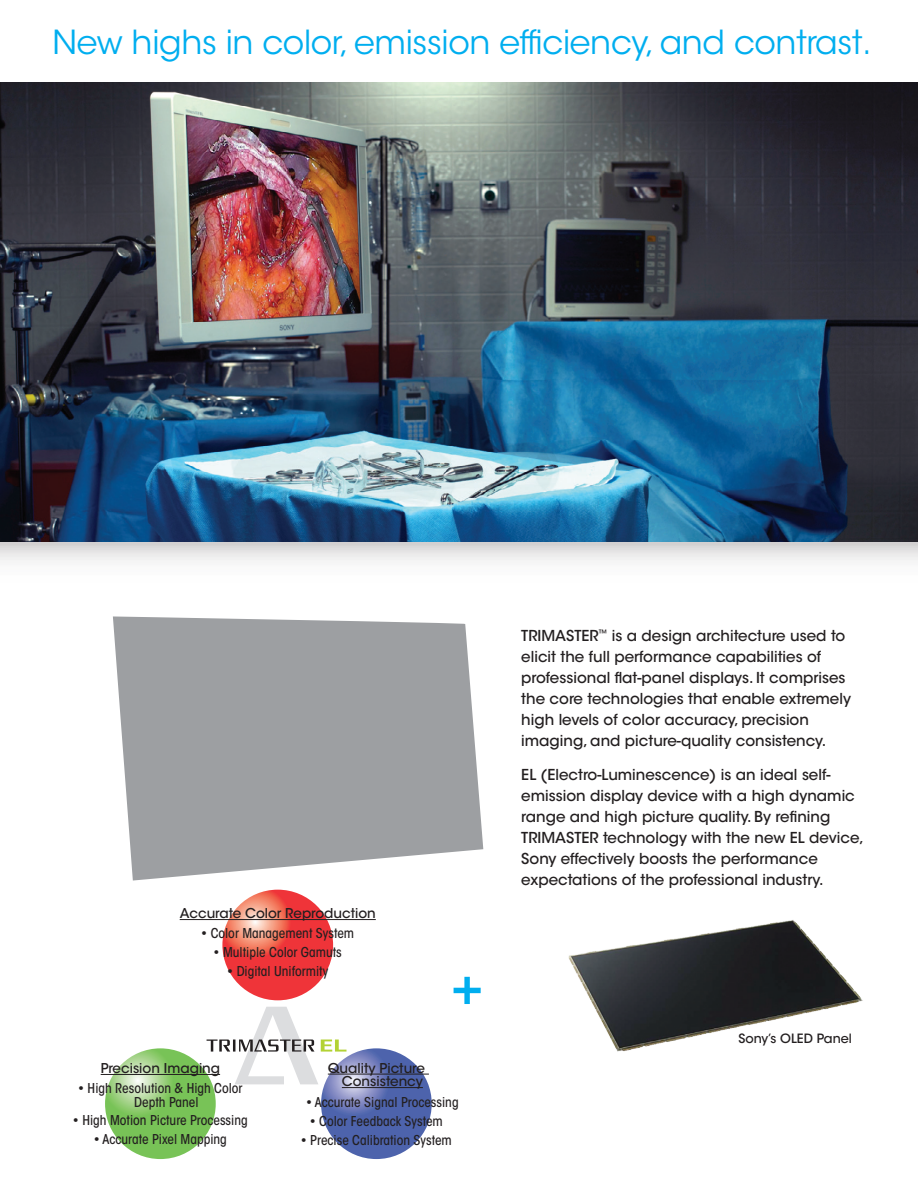
<style>
.page{position:relative;width:918px;height:1188px;background:#fff}
.page>*{position:absolute;margin:0;border:0;box-sizing:border-box;transform-origin:0 0}
.t1{font:500 54px "ITC Avant Garde Std";color:#00aeef}
.Body_copy{font:33px "ITC Avant Garde Std";letter-spacing:-.01em;color:#00aeef}
.t2{font:500 15px/21px "ITC Avant Garde Std";color:#231f20}
.t3{font:500 condensed 13.5px/13.5px "ITC Avant Garde Std";color:#231f20}
.t4{font:500 13.5px/13.5px "ITC Avant Garde Std";color:#231f20;text-align:right}
.t5{font:500 12.75px "ITC Avant Garde Std";color:#231f20}
</style>
<div class="page">
<svg style="left:105px;top:1048px;width:111px;height:111px;background:#8ac96c"></svg>
<svg style="left:222px;top:890px;width:111px;height:110px;background:#f0514d"></svg>
<svg style="left:321px;top:1048px;width:111px;height:111px;background:#6071b3"></svg>
<img style="left:0;top:83px;width:918px;height:459px">
<svg style="left:0;top:542px;width:918px;height:19px"></svg>
<img style="left:568px;top:920px;width:295px;height:132px">
<svg style="left:207px;top:1007px;width:139px;height:77px"></svg>
<hr style="left:328px;top:1074px;width:101px;height:1px;background:#231f20">
<hr style="left:342px;top:1087px;width:81px;height:1px;background:#231f20">
<hr style="left:101px;top:1074px;width:119px;height:1px;background:#231f20">
<hr style="left:180px;top:919px;width:196px;height:1px;background:#231f20">
<svg style="left:113px;top:616px;width:370px;height:265px;background:#a8aaad"></svg>
<p class="Body_copy" style="left:53px;top:22px;width:821px">New highs in color, emission efficiency, and contrast.</p>
<p class="t4" style="left:180px;top:907px;width:198px">Accurate Color Reproduction</p>
<p class="t3" style="left:201px;top:926px;width:154px">• Color Management System</p>
<p class="t3" style="left:214px;top:945px;width:130px">• Multiple Color Gamuts</p>
<p class="t3" style="left:227px;top:964px;width:103px">• Digital Uniformity</p>
<p class="t1" style="left:451px;top:951px;width:34px">+</p>
<p class="t4" style="left:101px;top:1062px;width:121px">Precision Imaging</p>
<p class="t3" style="left:134px;top:1081px;width:110px;text-indent:-56px">• High Resolution &amp; High Color<br>Depth Panel</p>
<p class="t3" style="left:73px;top:1114px;width:176px">• High Motion Picture Processing</p>
<p class="t3" style="left:94px;top:1133px;width:135px">• Accurate Pixel Mapping</p>
<p class="t4" style="left:328px;top:1061px;width:99px">Quality Picture<br>Consistency</p>
<p class="t3" style="left:306px;top:1095px;width:154px">• Accurate Signal Processing</p>
<p class="t3" style="left:310px;top:1114px;width:135px">• Color Feedback System</p>
<p class="t3" style="left:301px;top:1133px;width:153px">• Precise Calibration System</p>
<p class="t2" style="left:521px;top:625px;width:331px">TRIMASTER<sup>™</sup> is a design architecture used to elicit the full performance capabilities of professional flat-panel displays. It comprises the core technologies that enable extremely high levels of color accuracy, precision imaging, and picture-quality consistency.</p>
<p class="t2" style="left:521px;top:764px;width:344px">EL (Electro-Luminescence) is an ideal self&shy;emission display device with a high dynamic range and high picture quality. By refining TRIMASTER technology with the new EL device, Sony effectively boosts the performance expectations of the professional industry.</p>
<p class="t5" style="left:738px;top:1030px;width:115px">Sony’s OLED Panel</p>
</div>
